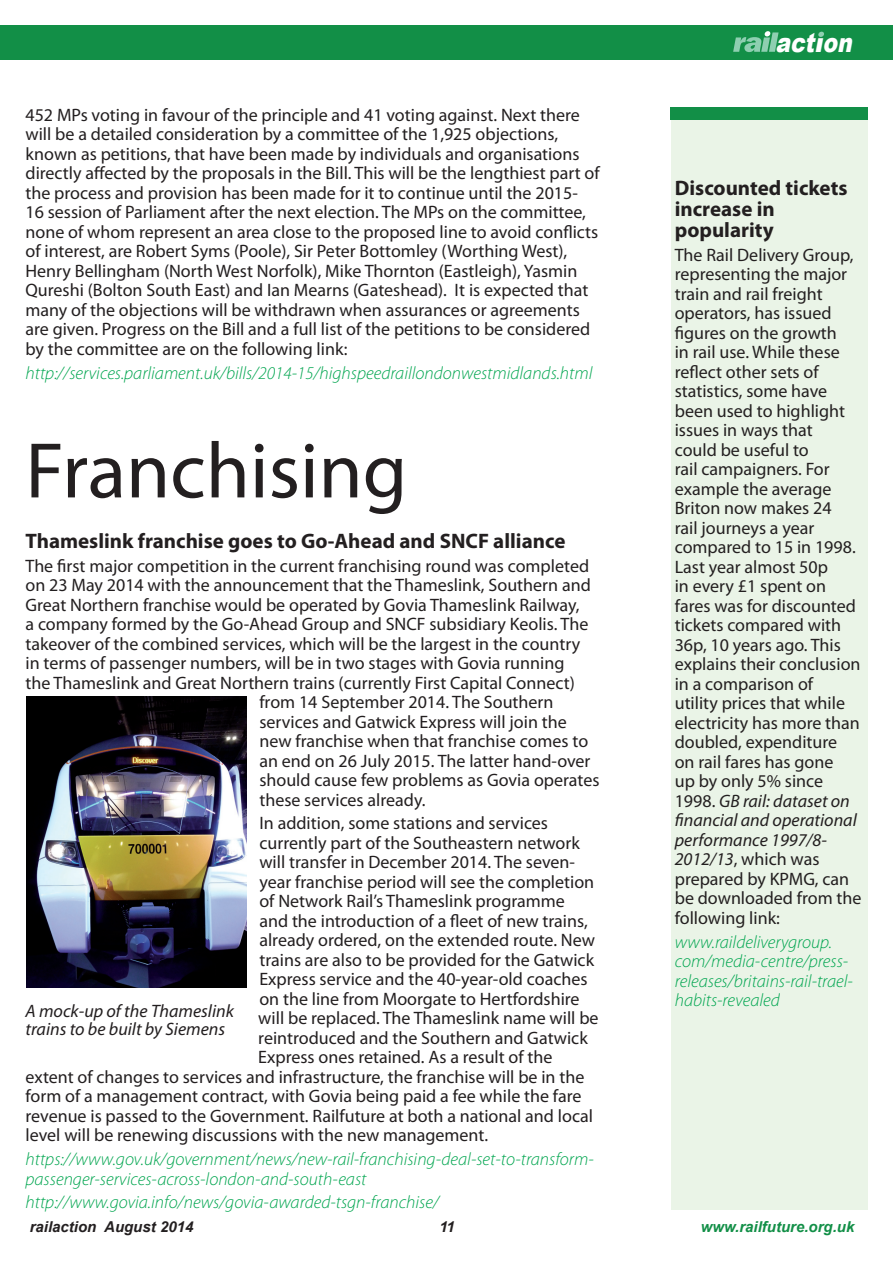
<style>
.page{position:relative;width:893px;height:1263px;background:#fff}
.page>*{position:absolute;margin:0;border:0;box-sizing:border-box;transform-origin:0 0}
.t1{font:79.5px "Myriad Pro";color:#231f20}
.t2{font:italic 900 26.7px "Arial";color:#fff;scale:.81 1}
.t3{font:700 21px/21px "Myriad Pro";color:#231f20}
.t4{font:18px/19.5px "Myriad Pro";color:#231f20}
.t5{font:italic 300 18px/19.5px "Myriad Pro";color:#00a54f}
.t6{font:italic 18px/18px "Myriad Pro";color:#231f20}
.t7{font:italic 700 15px "Arial";color:#231f20}
.t8{font:italic 700 15px "Arial";color:#128f47}
.s1{font-style:italic}
</style>
<div class="page">
<div style="left:0;top:26px;width:893px;height:34px;background:#128f47"></div>
<svg style="left:733px;top:31px;width:46px;height:21px"></svg>
<svg style="left:818px;top:32px;width:6px;height:5px"></svg>
<div style="left:670px;top:120px;width:197px;height:1089px;background:#eaf4e7"></div>
<div style="left:670px;top:107px;width:197px;height:13px;background:#128f47"></div>
<img style="left:27px;top:697px;width:220px;height:291px">
<p class="t4" style="left:26px;top:105px;width:576px">452 MPs voting in favour of the principle and 41 voting against. Next there will be a detailed consideration by a committee of the 1,925 objections, known as petitions, that have been made by individuals and organisations directly affected by the proposals in the Bill. This will be the lengthiest part of the process and provision has been made for it to continue until the 2015- 16 session of Parliament after the next election. The MPs on the committee, none of whom represent an area close to the proposed line to avoid conflicts of interest, are Robert Syms (Poole), Sir Peter Bottomley (Worthing West), Henry Bellingham (North West Norfolk), Mike Thornton (Eastleigh), Yasmin Qureshi (Bolton South East) and Ian Mearns (Gateshead). It is expected that many of the objections will be withdrawn when assurances or agreements are given. Progress on the Bill and a full list of the petitions to be considered by the committee are on the following link:</p>
<p class="t5" style="left:26px;top:363px;width:568px">http://services.parliament.uk/bills/2014-15/highspeedraillondonwestmidlands.html</p>
<h1 class="t1" style="left:26px;top:422px;width:383px">Franchising</h1>
<p class="t3" style="left:26px;top:530px;width:541px">Thameslink franchise goes to Go-Ahead and SNCF alliance</p>
<p class="t4" style="left:26px;top:556px;width:565px">The first major competition in the current franchising round was completed</p>
<p class="t4" style="left:26px;top:575px;width:567px">on 23 May 2014 with the announcement that the Thameslink, Southern and</p>
<p class="t4" style="left:26px;top:595px;width:556px">Great Northern franchise would be operated by Govia Thameslink Railway,</p>
<p class="t4" style="left:26px;top:614px;width:564px">a company formed by the Go-Ahead Group and SNCF subsidiary Keolis. The</p>
<p class="t4" style="left:26px;top:634px;width:556px">takeover of the combined services, which will be the largest in the country</p>
<p class="t4" style="left:26px;top:653px;width:540px">in terms of passenger numbers, will be in two stages with Govia running</p>
<p class="t4" style="left:26px;top:672px;width:551px">the Thameslink and Great Northern trains (currently First Capital Connect)</p>
<p class="t4" style="left:259px;top:692px;width:296px">from 14 September 2014. The Southern</p>
<p class="t4" style="left:259px;top:711px;width:309px">services and Gatwick Express will join the</p>
<p class="t4" style="left:259px;top:731px;width:330px">new franchise when that franchise comes to</p>
<p class="t4" style="left:259px;top:750px;width:333px">an end on 26 July 2015. The latter hand-over</p>
<p class="t4" style="left:259px;top:770px;width:342px">should cause few problems as Govia operates</p>
<p class="t4" style="left:259px;top:789px;width:168px">these services already.</p>
<p class="t4" style="left:259px;top:813px;width:290px">In addition, some stations and services</p>
<p class="t4" style="left:259px;top:833px;width:322px">currently part of the Southeastern network</p>
<p class="t4" style="left:259px;top:852px;width:317px">will transfer in December 2014. The seven-</p>
<p class="t4" style="left:259px;top:872px;width:336px">year franchise period will see the completion</p>
<p class="t4" style="left:259px;top:891px;width:307px">of Network Rail’s Thameslink programme</p>
<p class="t4" style="left:259px;top:911px;width:330px">and the introduction of a fleet of new trains,</p>
<p class="t4" style="left:259px;top:930px;width:337px">already ordered, on the extended route. New</p>
<p class="t4" style="left:259px;top:950px;width:336px">trains are also to be provided for the Gatwick</p>
<p class="t4" style="left:259px;top:969px;width:330px">Express service and the 40-year-old coaches</p>
<p class="t4" style="left:259px;top:989px;width:322px">on the line from Moorgate to Hertfordshire</p>
<p class="t4" style="left:258px;top:1008px;width:342px">will be replaced. The Thameslink name will be</p>
<p class="t4" style="left:258px;top:1028px;width:331px">reintroduced and the Southern and Gatwick</p>
<p class="t4" style="left:258px;top:1047px;width:296px">Express ones retained. As a result of the</p>
<p class="t4" style="left:26px;top:1067px;width:560px">extent of changes to services and infrastructure, the franchise will be in the</p>
<p class="t4" style="left:26px;top:1086px;width:558px">form of a management contract, with Govia being paid a fee while the fare</p>
<p class="t4" style="left:26px;top:1106px;width:569px">revenue is passed to the Government. Railfuture at both a national and local</p>
<p class="t4" style="left:26px;top:1125px;width:464px">level will be renewing discussions with the new management.</p>
<p class="t5" style="left:26px;top:1150px;width:570px">https://www.gov.uk/government/news/new-rail-franchising-deal-set-to-transform&shy;passenger-services-across-london-and-south-east</p>
<p class="t5" style="left:26px;top:1193px;width:415px">http://www.govia.info/news/govia-awarded-tsgn-franchise/</p>
<p class="t6" style="left:26px;top:1002px;width:210px">A mock-up of the Thameslink trains to be built by Siemens</p>
<h2 class="t2" style="left:775px;top:23px;width:104px">action</h2>
<p class="t3" style="left:675px;top:177px;width:174px">Discounted tickets increase in popularity</p>
<p class="t4" style="left:675px;top:245px;width:188px">The Rail Delivery Group, representing the major train and rail freight operators, has issued figures on the growth<br>in rail use. While these reflect other sets of statistics, some have been used to highlight issues in ways that<br>could be useful to<br>rail campaigners. For example the average<br>Briton now makes 24<br>rail journeys a year compared to 15 in 1998.<br>Last year almost 50p<br>in every £1 spent on fares was for discounted tickets compared with<br>36p, 10 years ago. This explains their conclusion in a comparison of<br>utility prices that while electricity has more than doubled, expenditure on rail fares has gone<br>up by only 5% since<br>1998. <span class="s1">GB rail: dataset on financial and operational performance 1997/8-<br>2012/13</span>, which was prepared by KPMG, can be downloaded from the following link:</p>
<p class="t5" style="left:675px;top:932px;width:180px">www.raildeliverygroup. com/media-centre/press&shy;releases/britains-rail-trael&shy;habits-revealed</p>
<p class="t7" style="left:30px;top:1217px;width:165px">railaction August 2014</p>
<p class="t7" style="left:439px;top:1217px;width:17px">11</p>
<p class="t8" style="left:701px;top:1217px;width:155px">www.railfuture.org.uk</p>
</div>
